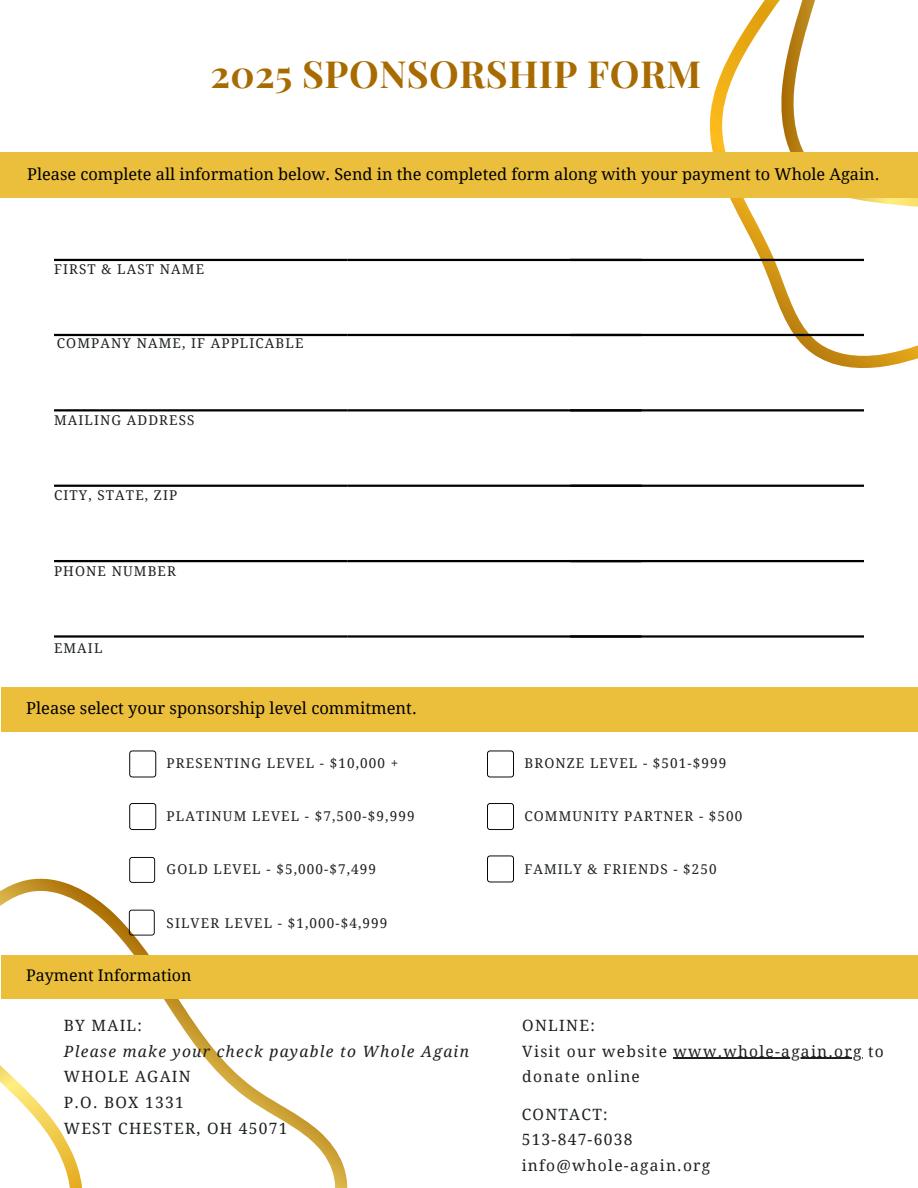
<style>
.page{position:relative;width:918px;height:1188px;background:#fff}
.page>*{position:absolute;margin:0;border:0;box-sizing:border-box;transform-origin:0 0}
.t1{font:700 37.5px "Playfair Display";letter-spacing:.015em;color:#a86b01}
.t2{font:16.5px "Droid Serif";color:#000}
.t3{font:16.35px "Droid Serif";color:#000}
.t4{font:16.05px "Droid Serif";color:#000}
.t5{font:15.6px/25.8px "Droid Serif";letter-spacing:.08em;color:#1c2120}
.t6{font:italic 15.6px "Droid Serif";letter-spacing:.08em;color:#1c2120}
.t7{font:13.5px "Droid Serif";letter-spacing:.08em;color:#1c2120}
</style>
<div class="page">
<svg style="left:607px;top:0;width:211px;height:485px"></svg>
<svg style="left:779px;top:0;width:39px;height:209px"></svg>
<svg style="left:818px;top:152px;width:100px;height:333px"></svg>
<div style="left:0;top:153px;width:918px;height:45px;background:#ebbf3c"></div>
<hr style="left:54px;top:259px;width:294px;height:2px;background:#000">
<hr style="left:348px;top:259px;width:294px;height:2px;background:#000">
<hr style="left:570px;top:259px;width:294px;height:2px;background:#000">
<hr style="left:54px;top:334px;width:294px;height:2px;background:#000">
<hr style="left:348px;top:334px;width:294px;height:2px;background:#000">
<hr style="left:570px;top:334px;width:294px;height:2px;background:#000">
<hr style="left:54px;top:409px;width:294px;height:2px;background:#000">
<hr style="left:348px;top:409px;width:294px;height:2px;background:#000">
<hr style="left:570px;top:409px;width:294px;height:2px;background:#000">
<hr style="left:54px;top:485px;width:294px;height:2px;background:#000">
<hr style="left:348px;top:485px;width:294px;height:2px;background:#000">
<hr style="left:570px;top:485px;width:294px;height:2px;background:#000">
<hr style="left:54px;top:560px;width:294px;height:2px;background:#000">
<hr style="left:348px;top:560px;width:294px;height:2px;background:#000">
<hr style="left:570px;top:560px;width:294px;height:2px;background:#000">
<hr style="left:54px;top:635px;width:294px;height:3px;background:#000">
<hr style="left:348px;top:635px;width:294px;height:3px;background:#000">
<hr style="left:570px;top:635px;width:294px;height:3px;background:#000">
<div style="left:2px;top:687px;width:916px;height:45px;background:#ebbf3c"></div>
<svg style="left:129px;top:750px;width:27px;height:27px"></svg>
<svg style="left:129px;top:803px;width:27px;height:27px"></svg>
<svg style="left:0;top:859px;width:348px;height:329px"></svg>
<svg style="left:0;top:977px;width:210px;height:211px"></svg>
<svg style="left:129px;top:857px;width:26px;height:26px"></svg>
<svg style="left:129px;top:910px;width:26px;height:26px"></svg>
<svg style="left:487px;top:750px;width:27px;height:27px"></svg>
<svg style="left:487px;top:803px;width:27px;height:27px"></svg>
<svg style="left:487px;top:855px;width:27px;height:27px"></svg>
<div style="left:2px;top:955px;width:916px;height:44px;background:#ebbf3c"></div>
<hr style="left:674px;top:1058px;width:189px;height:1px;background:#1c2120">
<p class="t1" style="left:210px;top:48px;width:492px">2025 SPONSORSHIP FORM</p>
<p class="t3" style="left:27px;top:165px;width:854px">Please complete all information below. Send in the completed form along with your payment to Whole Again.</p>
<p class="t7" style="left:54px;top:262px;width:152px">FIRST &amp; LAST NAME</p>
<h1 class="t7" style="left:57px;top:336px;width:248px">COMPANY NAME, IF APPLICABLE</h1>
<h2 class="t7" style="left:54px;top:412px;width:142px">MAILING ADDRESS</h2>
<p class="t7" style="left:54px;top:488px;width:125px">CITY, STATE, ZIP</p>
<p class="t7" style="left:54px;top:563px;width:123px">PHONE NUMBER</p>
<p class="t7" style="left:54px;top:640px;width:50px">EMAIL</p>
<p class="t2" style="left:26px;top:698px;width:392px">Please select your sponsorship level commitment.</p>
<p class="t7" style="left:167px;top:756px;width:233px">PRESENTING LEVEL - $10,000 +</p>
<p class="t7" style="left:167px;top:808px;width:249px">PLATINUM LEVEL - $7,500-$9,999</p>
<h2 class="t7" style="left:167px;top:862px;width:211px">GOLD LEVEL - $5,000-$7,499</h2>
<p class="t7" style="left:167px;top:916px;width:222px">SILVER LEVEL - $1,000-$4,999</p>
<p class="t4" style="left:26px;top:966px;width:167px">Payment Information</p>
<p class="t5" style="left:64px;top:1012px;width:80px">BY MAIL:</p>
<p class="t6" style="left:64px;top:1042px;width:407px">Please make your check payable to Whole Again</p>
<p class="t5" style="left:64px;top:1064px;width:225px">WHOLE AGAIN<br>P.O. BOX 1331<br>WEST CHESTER, OH 45071</p>
<p class="t7" style="left:524px;top:755px;width:203px">BRONZE LEVEL - $501-$999</p>
<p class="t7" style="left:524px;top:808px;width:219px">COMMUNITY PARTNER - $500</p>
<p class="t7" style="left:524px;top:861px;width:194px">FAMILY &amp; FRIENDS - $250</p>
<p class="t5" style="left:522px;top:1012px;width:74px">ONLINE:</p>
<p class="t5" style="left:522px;top:1038px;width:363px">Visit our website www.whole-again.org to</p>
<p class="t5" style="left:522px;top:1064px;width:119px">donate online</p>
<p class="t5" style="left:522px;top:1101px;width:112px">CONTACT:<br>513-847-6038</p>
<p class="t5" style="left:522px;top:1153px;width:190px">info@whole-again.org</p>
</div>
